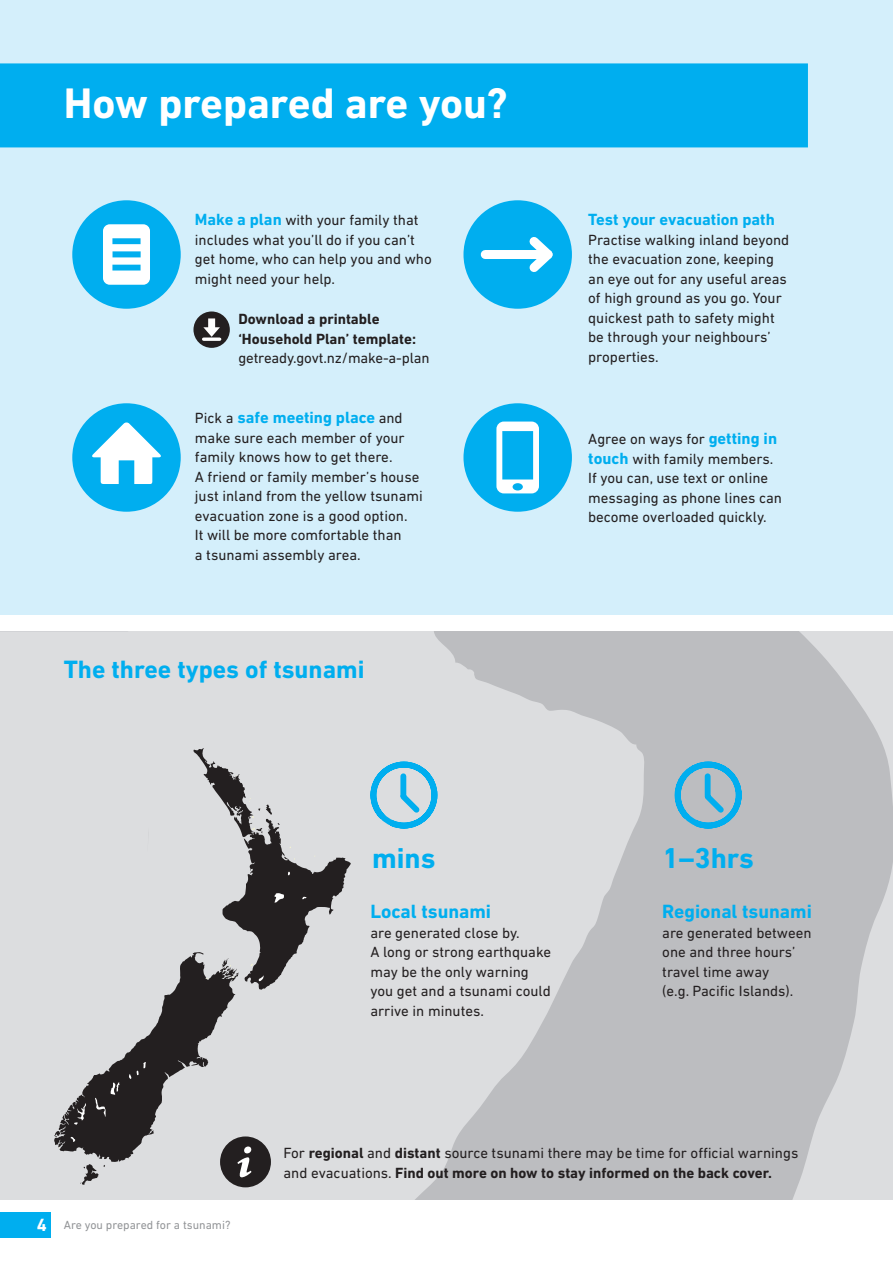
<style>
.page{position:relative;width:893px;height:1263px;background:#fff}
.page>*{position:absolute;margin:0;border:0;box-sizing:border-box;transform-origin:0 0}
.Heading_1{font:700 43.5px "DIN Next LT Pro";color:#fff}
.Body{font:700 29.25px "DIN Next LT Pro";color:#00aeef}
.Heading_2{font:700 25.5px "DIN Next LT Pro";color:#00aeef}
.Heading_3{font:700 19.5px "DIN Next LT Pro";color:#00aeef}
.Body-2{font:700 16.5px "DIN Next LT Pro";color:#00aeef}
.Body-3{font:15px/19.5px "DIN Next LT Pro";color:#231f20}
.Heading_3-2{font:15px/19.5px "DIN Next LT Pro";color:#231f20}
.Body-4{font:700 15px/19.5px "DIN Next LT Pro";color:#231f20}
.t1{font:12px "DIN Next LT Pro";color:#939598}
.s1{font-weight:700;font-size:16.5px;color:#00aeef}
.s2{font-weight:400}
.s3{font-weight:400;font-size:15px;color:#231f20}
.s4{font-weight:700;font-size:18px;color:#fff}
.s5{font-weight:700}
</style>
<div class="page">
<div style="left:0;top:1212px;width:51px;height:25px;background:#00aeef"></div>
<svg style="left:645px;top:631px;width:248px;height:568px;background:#c1c2c4"></svg>
<svg style="left:0;top:631px;width:645px;height:568px;background:#d2d3d6"></svg>
<div style="left:0;top:0;width:893px;height:614px;background:#d4effb"></div>
<div style="left:0;top:63px;width:808px;height:84px;background:#00aeef"></div>
<svg style="left:367px;top:759px;width:73px;height:72px;background:#9ecfe3"></svg>
<svg style="left:672px;top:759px;width:73px;height:72px;background:#87b8cd"></svg>
<div style="left:0;top:631px;width:152px;height:488px;background:#dcdddf"></div>
<svg style="left:54px;top:748px;width:297px;height:437px;background:#b7b7b9"></svg>
<div style="left:463px;top:403px;width:109px;height:109px;background:#00aeef;border-radius:50%"></div>
<svg style="left:496px;top:422px;width:43px;height:71px"></svg>
<div style="left:72px;top:403px;width:109px;height:109px;background:#00aeef;border-radius:50%"></div>
<svg style="left:92px;top:422px;width:69px;height:62px"></svg>
<div style="left:72px;top:200px;width:109px;height:109px;background:#00aeef;border-radius:50%"></div>
<svg style="left:103px;top:224px;width:47px;height:61px"></svg>
<div style="left:463px;top:200px;width:109px;height:109px;background:#00aeef;border-radius:50%"></div>
<div style="left:485px;top:250px;width:63px;height:9px;background:#fff"></div>
<svg style="left:529px;top:237px;width:24px;height:35px"></svg>
<div style="left:193px;top:311px;width:37px;height:37px;background:#231f20;border-radius:50%"></div>
<svg style="left:203px;top:318px;width:17px;height:19px"></svg>
<svg style="left:204px;top:337px;width:16px;height:4px"></svg>
<p class="Heading_1" style="left:64px;top:77px;width:445px">How prepared are you?</p>
<p class="Body-3" style="left:195px;top:210px;width:238px"><span class="s1">Make a plan</span> with your family that includes what you’ll do if you can’t get home, who can help you and who might need your help.</p>
<p class="Body-4" style="left:238px;top:309px;width:193px">Download a printable ‘Household Plan’ template: <span class="s2">getready.govt.nz/make-a-plan</span></p>
<p class="Body-2" style="left:195px;top:408px;width:209px"><span class="s3">Pick a</span> safe meeting place <span class="s3">and</span></p>
<p class="Body-3" style="left:195px;top:428px;width:229px">make sure each member of your family knows how to get there.<br>A friend or family member’s house just inland from the yellow tsunami evacuation zone is a good option.<br>It will be more comfortable than<br>a tsunami assembly area.</p>
<p class="Heading_2" style="left:64px;top:654px;width:302px">The three types of tsunami</p>
<p class="Body-2" style="left:588px;top:210px;width:188px">Test your evacuation path</p>
<p class="Body-3" style="left:588px;top:229px;width:203px">Practise walking inland beyond the evacuation zone, keeping an eye out for any useful areas of high ground as you go. Your quickest path to safety might be through your neighbours’ properties.</p>
<p class="Body-3" style="left:588px;top:429px;width:195px">Agree on ways for <span class="s1">getting in touch</span> with family members.<br>If you can, use text or online messaging as phone lines can become overloaded quickly.</p>
<p class="Body" style="left:372px;top:841px;width:65px">mins</p>
<p class="Body" style="left:662px;top:841px;width:93px">1–3hrs</p>
<p class="Heading_3" style="left:370px;top:900px;width:122px">Local tsunami</p>
<p class="Heading_3-2" style="left:370px;top:923px;width:182px">are generated close by.<br>A long or strong earthquake may be the only warning you get and a tsunami could arrive in minutes.</p>
<p class="Heading_3" style="left:662px;top:900px;width:151px">Regional tsunami</p>
<p class="Heading_3-2" style="left:662px;top:923px;width:151px">are generated between one and three hours’ travel time away<br>(e.g. Pacific Islands).</p>
<p class="t1" style="left:37px;top:1218px;width:195px"><span class="s4">4</span> Are you prepared for a tsunami?</p>
<p class="Body-3" style="left:283px;top:1143px;width:516px">For <span class="s5">regional</span> and <span class="s5">distant</span> source tsunami there may be time for official warnings and evacuations. <span class="s5">Find out more on how to stay informed on the back cover.</span></p>
</div>
